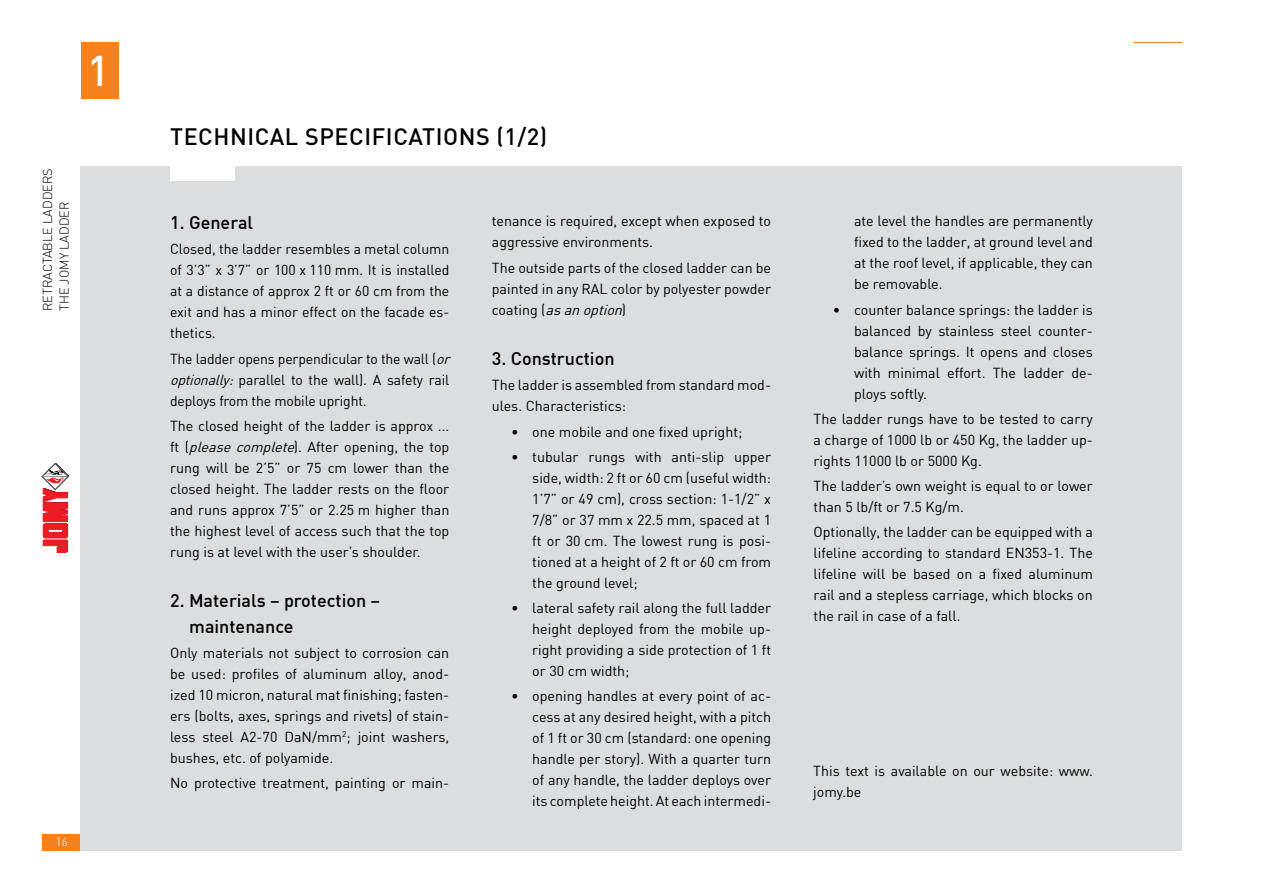
<style>
.page{position:relative;width:1263px;height:893px;background:#fff}
.page>*{position:absolute;margin:0;border:0;box-sizing:border-box;transform-origin:0 0}
.t1{font:500 42px "DIN";color:#fff}
.t2{font:500 23.25px "DIN";letter-spacing:.025em;color:#000}
.t3{font:500 18px/25.2px "DIN";color:#000}
.t4{font:14.25px/21px "DIN";color:#000;text-align:justify}
.t5{font:300 12.75px/16.5px "DIN";color:#000}
.t6{font:300 12px "DIN";color:#fff}
.t7{font:2.1px "Helvetica";color:#000}
.s1{font-style:italic}
</style>
<div class="page">
<div style="left:81px;top:43px;width:37px;height:56px;background:#f5821f"></div>
<hr style="left:1133px;top:42px;width:49px;height:1px;background:#f5821f">
<div style="left:43px;top:834px;width:38px;height:16px;background:#f5821f"></div>
<div style="left:81px;top:166px;width:1101px;height:684px;background:#dcddde"></div>
<div style="left:170px;top:152px;width:65px;height:29px;background:#fff"></div>
<svg style="left:42px;top:463px;width:27px;height:90px"></svg>
<h1 class="t1" style="left:87px;top:44px;width:24px">1</h1>
<p class="t5" style="left:39px;top:311px;width:145px;rotate:-90deg">Retractable ladders<br>The JOMY ladder</p>
<p class="t7" style="left:62px;top:479px;width:3px;rotate:-90deg">®</p>
<p class="t6" style="left:55px;top:834px;width:6px">16</p>
<h2 class="t2" style="left:170px;top:122px;width:379px">Technical specifications (1/2)</h2>
<p class="t3" style="left:170px;top:209px;width:85px">1. General</p>
<p class="t4" style="left:170px;top:238px;width:281px">Closed, the ladder resembles a metal column of 3’3” x 3’7” or 100 x 110 mm. It is installed at a distance of approx 2 ft or 60 cm from the exit and has a minor effect on the facade es&shy;thetics.</p>
<p class="t4" style="left:170px;top:348px;width:285px;text-align:left">The ladder opens perpendicular to the wall (<span class="s1">or optionally:</span> parallel to the wall). A safety rail deploys from the mobile upright.</p>
<p class="t4" style="left:170px;top:415px;width:281px">The closed height of the ladder is approx ... ft (<span class="s1">pleasecomplete</span>). After opening, the top rung will be 2’5” or 75 cm lower than the closed height. The ladder rests on the floor and runs approx 7’5” or 2.25 m higher than the highest level of access such that the top rung is at level with the user’s shoulder.</p>
<p class="t3" style="left:189px;top:588px;width:192px;text-indent:-19px">2. Materials – protection – maintenance</p>
<p class="t4" style="left:170px;top:642px;width:281px">Only materials not subject to corrosion can be used: profiles of aluminum alloy, anod&shy;ized 10 micron, natural mat finishing; fasten&shy;ers (bolts, axes, springs and rivets) of stain&shy;less steel A2-70 DaN/mm<sup>2</sup>; joint washers, bushes, etc. of polyamide.</p>
<p class="t4" style="left:170px;top:772px;width:281px">No protective treatment, painting or main-</p>
<p class="t4" style="left:492px;top:210px;width:281px">tenance is required, except when exposed to aggressive environments.</p>
<p class="t4" style="left:492px;top:257px;width:281px">The outside parts of the closed ladder can be painted in any RAL color by polyester powder c o a t i n g ( <span class="s1">asanoption</span>)</p>
<p class="t3" style="left:492px;top:345px;width:124px">3. Construction</p>
<p class="t4" style="left:492px;top:374px;width:281px">The ladder is assembled from standard mod&shy;ules. Characteristics:</p>
<p class="t4" style="left:511px;top:421px;width:233px">• one mobile and one fixed upright;</p>
<p class="t4" style="left:532px;top:446px;width:240px;text-indent:-21px">• tubular rungs with anti-slip upper side, width: 2 ft or 60 cm (useful width:<br>1’7” or 49 cm), cross section: 1-1/2” x 7/8” or 37 mm x 22.5 mm, spaced at 1 ft or 30 cm. The lowest rung is posi&shy;tioned at a height of 2 ft or 60 cm from the ground level;</p>
<p class="t4" style="left:532px;top:597px;width:240px;text-indent:-21px">• lateral safety rail along the full ladder height deployed from the mobile up&shy;right providing a side protection of 1 ft or 30 cm width;</p>
<p class="t4" style="left:532px;top:685px;width:240px;text-indent:-21px">• opening handles at every point of ac&shy;cess at any desired height, with a pitch of 1 ft or 30 cm (standard: one opening handle per story). With a quarter turn of any handle, the ladder deploys over its complete height. At each intermedi-</p>
<p class="t4" style="left:854px;top:210px;width:240px">ate level the handles are permanently fixed to the ladder, at ground level and at the roof level, if applicable, they can be removable.</p>
<p class="t4" style="left:854px;top:299px;width:240px;text-indent:-21px">• counter balance springs: the ladder is balanced by stainless steel counter&shy;balance springs. It opens and closes with minimal effort. The ladder de&shy;ploys softly.</p>
<p class="t4" style="left:814px;top:408px;width:281px">The ladder rungs have to be tested to carry a charge of 1000 lb or 450 Kg, the ladder up&shy;rights 11000 lb or 5000 Kg.</p>
<p class="t4" style="left:813px;top:475px;width:281px">The ladder’s own weight is equal to or lower than 5 lb/ft or 7.5 Kg/m.</p>
<p class="t4" style="left:813px;top:521px;width:281px">Optionally, the ladder can be equipped with a lifeline according to standard EN353-1. The lifeline will be based on a fixed aluminum rail and a stepless carriage, which blocks on the rail in case of a fall.</p>
<p class="t4" style="left:813px;top:760px;width:281px">This text is available on our website: www. jomy.be</p>
</div>
